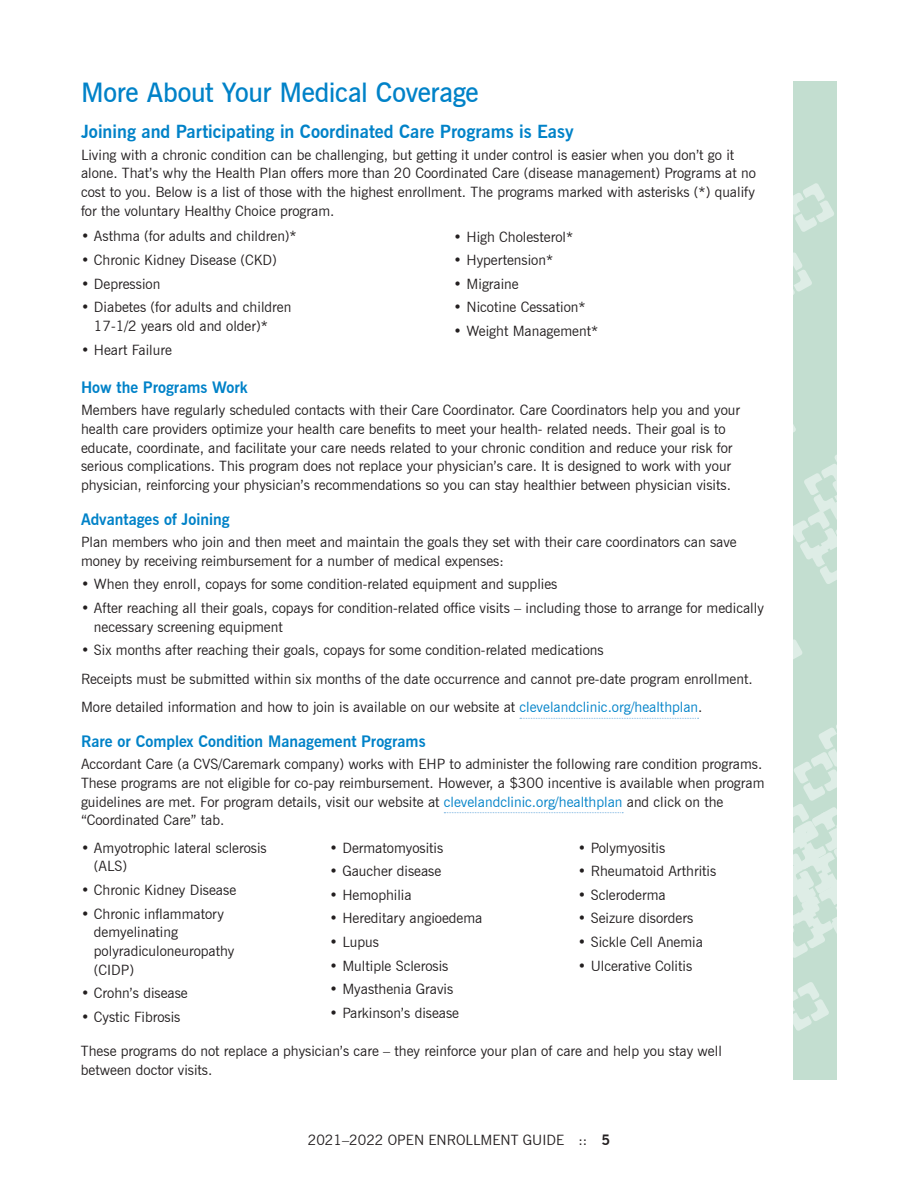
<style>
.page{position:relative;width:918px;height:1188px;background:#fff}
.page>*{position:absolute;margin:0;border:0;box-sizing:border-box;transform-origin:0 0}
.t1{font:600 27px "News Gothic BT";letter-spacing:-.01em;color:#0082c8}
.t2{font:700 18px "News Gothic BT";color:#0082c8}
.t3{font:700 15.75px "News Gothic BT";color:#0082c8}
.t4{font:14.25px/18.8px "News Gothic BT";color:#231f20}
.s1{color:#0082c8}
.s2{font-weight:700}
</style>
<div class="page">
<svg style="left:520px;top:718px;width:179px;height:1px"></svg>
<svg style="left:444px;top:812px;width:179px;height:1px"></svg>
<div style="left:794px;top:81px;width:43px;height:999px;background:#c3ded0"></div>
<svg style="left:794px;top:183px;width:40px;height:49px"></svg>
<svg style="left:794px;top:252px;width:18px;height:42px"></svg>
<svg style="left:794px;top:982px;width:35px;height:49px"></svg>
<svg style="left:794px;top:725px;width:43px;height:233px"></svg>
<svg style="left:794px;top:639px;width:8px;height:20px"></svg>
<svg style="left:794px;top:426px;width:43px;height:158px"></svg>
<h1 class="t1" style="left:81px;top:76px;width:399px">More About Your Medical Coverage</h1>
<p class="t2" style="left:81px;top:120px;width:494px">Joining and Participating in Coordinated Care Programs is Easy</p>
<p class="t4" style="left:81px;top:145px;width:676px">Living with a chronic condition can be challenging, but getting it under control is easier when you don’t go it alone. That’s why the Health Plan offers more than 20 Coordinated Care (disease management) Programs at no cost to you. Below is a list of those with the highest enrollment. The programs marked with asterisks (*) qualify for the voluntary Healthy Choice program.</p>
<p class="t4" style="left:81px;top:227px;width:217px">• Asthma (for adults and children)*</p>
<p class="t4" style="left:81px;top:251px;width:197px">• Chronic Kidney Disease (CKD)</p>
<p class="t4" style="left:81px;top:274px;width:81px">• Depression</p>
<p class="t4" style="left:94px;top:298px;width:199px;text-indent:-13px">• Diabetes (for adults and children<br>17-1/2 years old and older)*</p>
<p class="t4" style="left:81px;top:340px;width:92px">• Heart Failure</p>
<p class="t4" style="left:454px;top:227px;width:121px">• High Cholesterol*</p>
<p class="t4" style="left:454px;top:251px;width:101px">• Hypertension*</p>
<p class="t4" style="left:454px;top:274px;width:67px">• Migraine</p>
<p class="t4" style="left:454px;top:298px;width:134px">• Nicotine Cessation*</p>
<p class="t4" style="left:454px;top:321px;width:146px">• Weight Management*</p>
<p class="t3" style="left:81px;top:378px;width:168px">How the Programs Work</p>
<p class="t4" style="left:81px;top:401px;width:661px">Members have regularly scheduled contacts with their Care Coordinator. Care Coordinators help you and your health care providers optimize your health care benefits to meet your health- related needs. Their goal is to educate, coordinate, and facilitate your care needs related to your chronic condition and reduce your risk for serious complications. This program does not replace your physician’s care. It is designed to work with your physician, reinforcing your physician’s recommendations so you can stay healthier between physician visits.</p>
<p class="t3" style="left:81px;top:510px;width:150px">Advantages of Joining</p>
<p class="t4" style="left:81px;top:532px;width:657px">Plan members who join and then meet and maintain the goals they set with their care coordinators can save money by receiving reimbursement for a number of medical expenses:</p>
<p class="t4" style="left:81px;top:575px;width:478px">• When they enroll, copays for some condition-related equipment and supplies</p>
<p class="t4" style="left:94px;top:598px;width:671px;text-indent:-13px">• After reaching all their goals, copays for condition-related office visits – including those to arrange for medically necessary screening equipment</p>
<p class="t4" style="left:81px;top:636px;width:673px;line-height:28.5px">• Six months after reaching their goals, copays for some condition-related medications<br>Receipts must be submitted within six months of the date occurrence and cannot pre-date program enrollment.<br>More detailed information and how to join is available on our website at <span class="s1">clevelandclinic.org/healthplan</span>.</p>
<p class="t3" style="left:81px;top:732px;width:346px">Rare or Complex Condition Management Programs</p>
<p class="t4" style="left:81px;top:755px;width:685px">Accordant Care (a CVS/Caremark company) works with EHP to administer the following rare condition programs.<br>These programs are not eligible for co-pay reimbursement. However, a $300 incentive is available when program guidelines are met. For program details, visit our website at <span class="s1">clevelandclinic.org/healthplan</span> and click on the “Coordinated Care” tab.</p>
<p class="t4" style="left:94px;top:838px;width:174px;text-indent:-13px">• Amyotrophic lateral sclerosis (ALS)</p>
<p class="t4" style="left:81px;top:880px;width:157px">• Chronic Kidney Disease</p>
<p class="t4" style="left:94px;top:904px;width:142px;text-indent:-13px">• Chronic inflammatory demyelinating polyradiculoneuropathy (CIDP)</p>
<p class="t4" style="left:81px;top:984px;width:108px">• Crohn’s disease</p>
<p class="t4" style="left:81px;top:1007px;width:101px">• Cystic Fibrosis</p>
<p class="t4" style="left:329px;top:838px;width:115px">• Dermatomyositis</p>
<p class="t4" style="left:329px;top:862px;width:113px">• Gaucher disease</p>
<p class="t4" style="left:329px;top:885px;width:84px">• Hemophilia</p>
<p class="t4" style="left:329px;top:909px;width:155px">• Hereditary angioedema</p>
<p class="t4" style="left:329px;top:932px;width:51px">• Lupus</p>
<p class="t4" style="left:329px;top:956px;width:121px">• Multiple Sclerosis</p>
<p class="t4" style="left:329px;top:980px;width:126px">• Myasthenia Gravis</p>
<p class="t4" style="left:329px;top:1003px;width:131px">• Parkinson’s disease</p>
<p class="t4" style="left:578px;top:838px;width:89px">• Polymyositis</p>
<p class="t4" style="left:578px;top:862px;width:140px">• Rheumatoid Arthritis</p>
<p class="t4" style="left:578px;top:885px;width:89px">• Scleroderma</p>
<p class="t4" style="left:578px;top:909px;width:117px">• Seizure disorders</p>
<p class="t4" style="left:578px;top:932px;width:127px">• Sickle Cell Anemia</p>
<p class="t4" style="left:578px;top:956px;width:116px">• Ulcerative Colitis</p>
<p class="t4" style="left:81px;top:1042px;width:642px">These programs do not replace a physician’s care – they reinforce your plan of care and help you stay well between doctor visits.</p>
<p class="t4" style="left:308px;top:1130px;width:304px">2021–2022 OPEN ENROLLMENT GUIDE :: <span class="s2">5</span></p>
</div>
